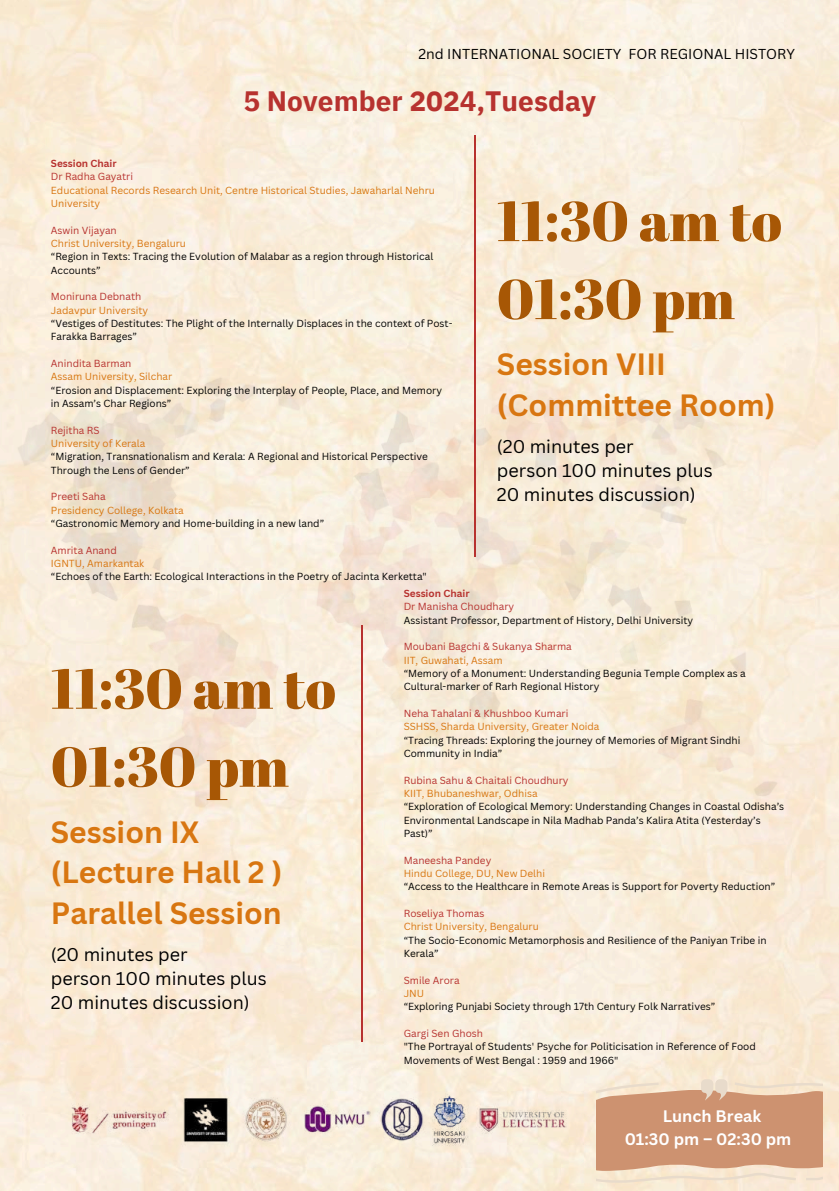
<style>
.page{position:relative;width:839px;height:1191px;background:#fff}
.page>*{position:absolute;margin:0;border:0;box-sizing:border-box;transform-origin:0 0}
.t1{font:56px/78px "Abril Fatface";color:#a75705}
.t2{font:700 30px/40.4px "Canva Sans";color:#d87611}
.t3{font:700 28px "IBM Plex Sans";color:#b7322f}
.t4{font:18px/24px "Canva Sans";color:#000}
.t5{font:700 16.2px/22.4px "Canva Sans";color:#fff;text-align:center}
.t6{font:14px "Canva Sans";color:#000}
.t7{font:10px/13.4px "Canva Sans";color:#000}
.t8{font:10px/13.4px "Canva Sans";color:#d87611}
.t9{font:10px "Canva Sans";color:#b7322f}
.t10{font:700 10px "Canva Sans";color:#b7322f}
</style>
<div class="page">
<img style="left:0;top:0;width:838px;height:1191px">
<img style="left:0;top:299px;width:838px;height:624px">
<img style="left:59px;top:1079px;width:513px;height:78px">
<svg style="left:474px;top:135px;width:2px;height:422px"></svg>
<svg style="left:361px;top:625px;width:1px;height:417px"></svg>
<svg style="left:596px;top:1079px;width:226px;height:104px;background:#d8aa8c"></svg>
<h3 class="t6" style="left:418px;top:44px;width:378px">2nd INTERNATIONAL SOCIETY FOR REGIONAL HISTORY</h3>
<h3 class="t3" style="left:243px;top:82px;width:354px">5 November 2024,Tuesday</h3>
<p class="t10" style="left:51px;top:156px;width:67px">Session Chair</p>
<p class="t9" style="left:51px;top:170px;width:84px">Dr Radha Gayatri</p>
<p class="t8" style="left:51px;top:183px;width:385px">Educational Records Research Unit, Centre Historical Studies, Jawaharlal Nehru<br>University</p>
<p class="t9" style="left:51px;top:223px;width:67px">Aswin Vijayan</p>
<p class="t8" style="left:51px;top:236px;width:137px">Christ University, Bengaluru</p>
<p class="t7" style="left:51px;top:250px;width:384px">“Region in Texts: Tracing the Evolution of Malabar as a region through Historical<br>Accounts”</p>
<p class="t9" style="left:51px;top:290px;width:92px">Moniruna Debnath</p>
<p class="t8" style="left:51px;top:303px;width:99px">Jadavpur University</p>
<p class="t7" style="left:51px;top:316px;width:403px">“Vestiges of Destitutes: The Plight of the Internally Displaces in the context of Post-<br>Farakka Barrages”</p>
<p class="t9" style="left:51px;top:356px;width:82px">Anindita Barman</p>
<p class="t8" style="left:51px;top:370px;width:123px">Assam University, Silchar</p>
<p class="t7" style="left:51px;top:383px;width:392px">“Erosion and Displacement: Exploring the Interplay of People, Place, and Memory in Assam’s Char Regions”</p>
<p class="t9" style="left:51px;top:423px;width:50px">Rejitha RS</p>
<p class="t8" style="left:51px;top:436px;width:96px">University of Kerala</p>
<p class="t7" style="left:51px;top:450px;width:378px">“Migration, Transnationalism and Kerala: A Regional and Historical Perspective<br>Through the Lens of Gender”</p>
<p class="t9" style="left:51px;top:490px;width:56px">Preeti Saha</p>
<p class="t8" style="left:51px;top:503px;width:134px">Presidency College, Kolkata</p>
<p class="t7" style="left:51px;top:516px;width:275px">“Gastronomic Memory and Home-building in a new land”</p>
<p class="t9" style="left:51px;top:543px;width:67px">Amrita Anand</p>
<p class="t8" style="left:51px;top:556px;width:95px">IGNTU, Amarkantak</p>
<p class="t7" style="left:51px;top:570px;width:377px">“Echoes of the Earth: Ecological Interactions in the Poetry of Jacinta Kerketta"</p>
<h1 class="t1" style="left:497px;top:181px;width:286px">11:30 am to<br>01:30 pm</h1>
<h2 class="t2" style="left:497px;top:343px;width:280px">Session VIII (Committee Room)</h2>
<h3 class="t4" style="left:497px;top:434px;width:217px">(20 minutes per<br>person 100 minutes plus<br>20 minutes discussion)</h3>
<h1 class="t1" style="left:51px;top:648px;width:286px">11:30 am to<br>01:30 pm</h1>
<h2 class="t2" style="left:51px;top:811px;width:233px">Session IX (Lecture Hall 2 )<br>Parallel Session</h2>
<h3 class="t4" style="left:51px;top:942px;width:217px">(20 minutes per<br>person 100 minutes plus<br>20 minutes discussion)</h3>
<p class="t10" style="left:403px;top:586px;width:67px">Session Chair</p>
<p class="t9" style="left:403px;top:600px;width:112px">Dr Manisha Choudhary</p>
<p class="t7" style="left:403px;top:613px;width:291px">Assistant Professor, Department of History, Delhi University</p>
<p class="t9" style="left:403px;top:640px;width:169px">Moubani Bagchi &amp; Sukanya Sharma</p>
<p class="t8" style="left:403px;top:653px;width:100px">IIT, Guwahati, Assam</p>
<p class="t7" style="left:403px;top:666px;width:343px">“Memory of a Monument: Understanding Begunia Temple Complex as a<br>Cultural-marker of Rarh Regional History</p>
<p class="t9" style="left:403px;top:706px;width:166px">Neha Tahalani &amp; Khushboo Kumari</p>
<p class="t8" style="left:403px;top:720px;width:197px">SSHSS, Sharda University, Greater Noida</p>
<p class="t7" style="left:403px;top:733px;width:338px">“Tracing Threads: Exploring the journey of Memories of Migrant Sindhi<br>Community in India”</p>
<p class="t9" style="left:403px;top:773px;width:166px">Rubina Sahu &amp; Chaitali Choudhury</p>
<p class="t8" style="left:403px;top:786px;width:135px">KIIT, Bhubaneshwar, Odhisa</p>
<p class="t7" style="left:403px;top:800px;width:382px">“Exploration of Ecological Memory: Understanding Changes in Coastal Odisha’s<br>Environmental Landscape in Nila Madhab Panda’s Kalira Atita (Yesterday’s<br>Past)”</p>
<p class="t9" style="left:403px;top:853px;width:89px">Maneesha Pandey</p>
<p class="t8" style="left:403px;top:866px;width:143px">Hindu College, DU, New Delhi</p>
<p class="t7" style="left:403px;top:880px;width:373px">“Access to the Healthcare in Remote Areas is Support for Poverty Reduction”</p>
<p class="t9" style="left:403px;top:906px;width:82px">Roseliya Thomas</p>
<p class="t8" style="left:403px;top:920px;width:137px">Christ University, Bengaluru</p>
<p class="t7" style="left:403px;top:933px;width:364px">“The Socio-Economic Metamorphosis and Resilience of the Paniyan Tribe in<br>Kerala”</p>
<p class="t9" style="left:403px;top:973px;width:57px">Smile Arora</p>
<p class="t8" style="left:403px;top:986px;width:22px">JNU</p>
<p class="t7" style="left:403px;top:1000px;width:313px">“Exploring Punjabi Society through 17th Century Folk Narratives”</p>
<p class="t9" style="left:403px;top:1026px;width:81px">Gargi Sen Ghosh</p>
<p class="t7" style="left:403px;top:1040px;width:353px">"The Portrayal of Students' Psyche for Politicisation in Reference of Food<br>Movements of West Bengal : 1959 and 1966"</p>
<h3 class="t5" style="left:624px;top:1105px;width:168px">Lunch Break<br>01:30 pm – 02:30 pm</h3>
</div>
